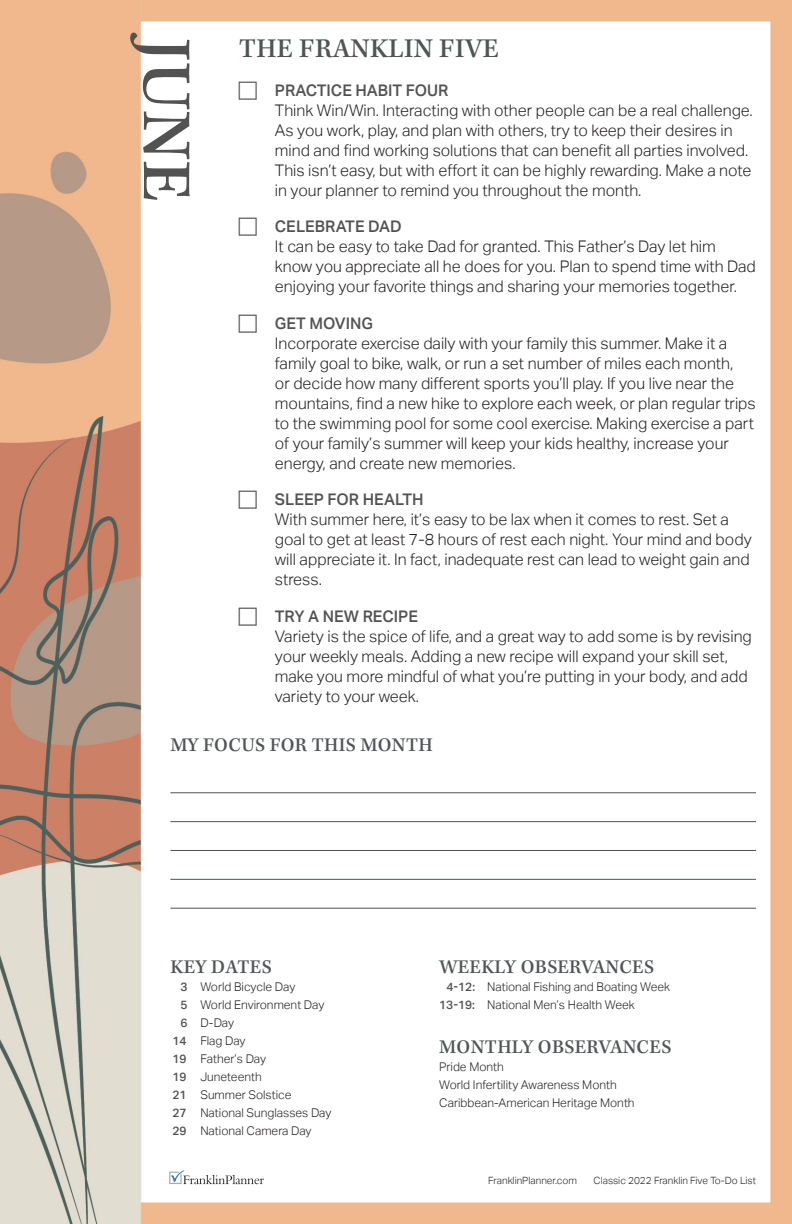
<style>
.page{position:relative;width:792px;height:1224px;background:#fff}
.page>*{position:absolute;margin:0;border:0;box-sizing:border-box;transform-origin:0 0}
.t1{font:72px "Kepler Std Medium Capt";color:#535252}
.t2{font:28px "Kepler Std Medium Capt";letter-spacing:.01em;color:#4f5456}
.t3{font:20px "Kepler Std Medium Capt";letter-spacing:.01em;color:#4f5456}
.t4{font:300 16px/20px "Aktiv Grotesk";color:#231f20}
.t5{font:300 12px "Aktiv Grotesk";color:#231f20}
.t6{font:300 10px "Aktiv Grotesk";color:#231f20}
.s1{font-weight:500;color:#535252}
</style>
<div class="page">
<img style="left:0;top:0;width:792px;height:1224px">
<svg style="left:169px;top:1170px;width:95px;height:14px"></svg>
<hr style="left:170px;top:792px;width:586px;height:1px;background:#4f5456">
<hr style="left:170px;top:821px;width:586px;height:1px;background:#4f5456">
<hr style="left:170px;top:850px;width:586px;height:1px;background:#4f5456">
<hr style="left:170px;top:879px;width:586px;height:1px;background:#4f5456">
<hr style="left:170px;top:908px;width:586px;height:1px;background:#4f5456">
<svg style="left:239px;top:81px;width:18px;height:18px"></svg>
<svg style="left:239px;top:217px;width:18px;height:19px"></svg>
<svg style="left:239px;top:314px;width:18px;height:18px"></svg>
<svg style="left:239px;top:490px;width:18px;height:19px"></svg>
<svg style="left:239px;top:607px;width:18px;height:18px"></svg>
<p class="t1" style="left:207px;top:38px;width:166px;rotate:90deg">JUNE</p>
<p class="t2" style="left:239px;top:33px;width:261px">THE FRANKLIN FIVE</p>
<p class="t4" style="left:275px;top:80px;width:479px"><span class="s1">PRACTICE HABIT FOUR<br></span>Think Win/Win. Interacting with other people can be a real challenge.<br>As you work, play, and plan with others, try to keep their desires in mind and find working solutions that can benefit all parties involved.<br>This isn’t easy, but with effort it can be highly rewarding. Make a note in your planner to remind you throughout the month.</p>
<p class="t4" style="left:275px;top:217px;width:482px"><span class="s1">CELEBRATE DAD<br></span>It can be easy to take Dad for granted. This Father’s Day let him know you appreciate all he does for you. Plan to spend time with Dad enjoying your favorite things and sharing your memories together.</p>
<p class="t4" style="left:275px;top:313px;width:482px"><span class="s1">GET MOVING<br></span>Incorporate exercise daily with your family this summer. Make it a family goal to bike, walk, or run a set number of miles each month,<br>or decide how many different sports you’ll play. If you live near the mountains, find a new hike to explore each week, or plan regular trips to the swimming pool for some cool exercise. Making exercise a part of your family’s summer will keep your kids healthy, increase your energy, and create new memories.</p>
<p class="t4" style="left:275px;top:490px;width:478px"><span class="s1">SLEEP FOR HEALTH<br></span>With summer here, it’s easy to be lax when it comes to rest. Set a goal to get at least 7-8 hours of rest each night. Your mind and body will appreciate it. In fact, inadequate rest can lead to weight gain and stress.</p>
<p class="t4" style="left:275px;top:606px;width:479px"><span class="s1">TRY A NEW RECIPE<br></span>Variety is the spice of life, and a great way to add some is by revising your weekly meals. Adding a new recipe will expand your skill set, make you more mindful of what you’re putting in your body, and add variety to your week.</p>
<p class="t3" style="left:170px;top:734px;width:264px">MY FOCUS FOR THIS MONTH</p>
<p class="t3" style="left:170px;top:955px;width:103px">KEY DATES</p>
<p class="t5" style="left:180px;top:979px;width:116px"><span class="s1">3</span> World Bicycle Day</p>
<p class="t5" style="left:180px;top:997px;width:145px"><span class="s1">5</span> World Environment Day</p>
<p class="t5" style="left:180px;top:1015px;width:55px"><span class="s1">6</span> D-Day</p>
<p class="t5" style="left:172px;top:1033px;width:75px"><span class="s1">14</span> Flag Day</p>
<p class="t5" style="left:172px;top:1051px;width:95px"><span class="s1">19</span> Father’s Day</p>
<p class="t5" style="left:172px;top:1069px;width:91px"><span class="s1">19</span> Juneteenth</p>
<p class="t5" style="left:172px;top:1087px;width:121px"><span class="s1">21</span> Summer Solstice</p>
<p class="t5" style="left:172px;top:1105px;width:160px"><span class="s1">27</span> National Sunglasses Day</p>
<p class="t5" style="left:172px;top:1123px;width:141px"><span class="s1">29</span> National Camera Day</p>
<p class="t3" style="left:439px;top:955px;width:217px">WEEKLY OBSERVANCES</p>
<p class="t5" style="left:446px;top:979px;width:225px"><span class="s1">4-12:</span> National Fishing and Boating Week</p>
<p class="t5" style="left:439px;top:997px;width:197px"><span class="s1">13-19:</span> National Men’s Health Week</p>
<p class="t3" style="left:439px;top:1036px;width:234px">MONTHLY OBSERVANCES</p>
<p class="t5" style="left:439px;top:1060px;width:66px">Pride Month</p>
<p class="t5" style="left:439px;top:1078px;width:179px">World Infertility Awareness Month</p>
<p class="t5" style="left:439px;top:1096px;width:197px">Caribbean-American Heritage Month</p>
<p class="t6" style="left:488px;top:1175px;width:90px">FranklinPlanner.com</p>
<p class="t6" style="left:594px;top:1175px;width:164px">Classic 2022 Franklin Five To-Do List</p>
</div>
